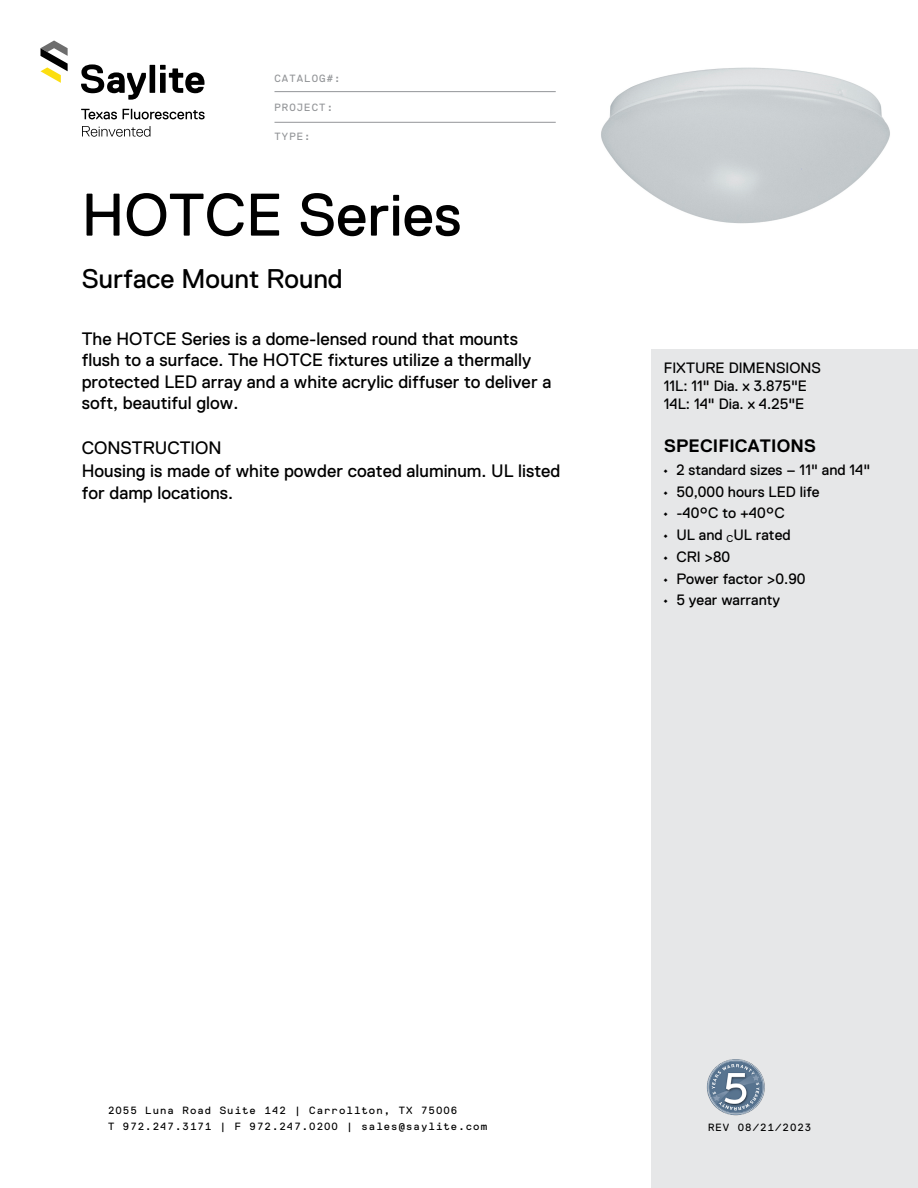
<style>
.page{position:relative;width:918px;height:1188px;background:#fff}
.page>*{position:absolute;margin:0;border:0;box-sizing:border-box;transform-origin:0 0}
.t1{font:60px "Replica Std";color:#000}
.t2{font:27px "Replica Std";color:#000}
.t3{font:18px/21.6px "Replica Std";color:#000}
.t4{font:700 18px "Replica Std";letter-spacing:.01em;color:#000}
.t5{font:15px/18px "Replica Std";color:#000}
.t6{font:10.5px/16.5px "Replica Mono Std";letter-spacing:.1em;color:#000}
.t7{font:10.5px "Replica Mono Std";letter-spacing:.1em;color:#939598}
</style>
<div class="page">
<svg style="left:81px;top:64px;width:124px;height:36px"></svg>
<svg style="left:40px;top:40px;width:28px;height:43px"></svg>
<svg style="left:81px;top:109px;width:36px;height:10px"></svg>
<svg style="left:123px;top:109px;width:82px;height:10px"></svg>
<svg style="left:82px;top:126px;width:68px;height:11px"></svg>
<hr style="left:274px;top:122px;width:282px;height:1px;background:#939598">
<hr style="left:274px;top:91px;width:282px;height:1px;background:#939598">
<div style="left:651px;top:350px;width:267px;height:838px;background:#e6e7e8"></div>
<img style="left:706px;top:1059px;width:59px;height:56px">
<img style="left:601px;top:67px;width:289px;height:157px">
<p class="t7" style="left:274px;top:72px;width:68px">CATALOG#:</p>
<p class="t7" style="left:274px;top:102px;width:60px">PROJECT:</p>
<p class="t7" style="left:274px;top:130px;width:38px">TYPE:</p>
<h1 class="t1" style="left:82px;top:182px;width:381px">HOTCE Series</h1>
<h2 class="t2" style="left:82px;top:264px;width:263px">Surface Mount Round</h2>
<p class="t3" style="left:82px;top:328px;width:471px">The HOTCE Series is a dome-lensed round that mounts flush to a surface. The HOTCE fixtures utilize a thermally protected LED array and a white acrylic diffuser to deliver a soft, beautiful glow.</p>
<p class="t3" style="left:82px;top:437px;width:480px;line-height:22.5px">CONSTRUCTION<br>Housing is made of white powder coated aluminum. UL listed for damp locations.</p>
<p class="t5" style="left:664px;top:359px;width:159px">FIXTURE DIMENSIONS<br>11L: 11" Dia. x 3.875"E<br>14L: 14" Dia. x 4.25"E</p>
<p class="t4" style="left:664px;top:436px;width:154px">SPECIFICATIONS</p>
<p class="t5" style="left:663px;top:461px;width:209px">• 2 standard sizes – 11" and 14"</p>
<p class="t5" style="left:663px;top:483px;width:158px">• 50,000 hours LED life</p>
<p class="t5" style="left:663px;top:504px;width:124px">• -40°C to +40°C</p>
<p class="t5" style="left:663px;top:526px;width:129px">• UL and <sub>C</sub>UL rated</p>
<p class="t5" style="left:663px;top:548px;width:69px">• CRI &gt;80</p>
<p class="t5" style="left:663px;top:570px;width:144px">• Power factor &gt;0.90</p>
<p class="t5" style="left:663px;top:591px;width:119px">• 5 year warranty</p>
<p class="t6" style="left:108px;top:1102px;width:381px">2055 Luna Road Suite 142 | Carrollton, TX 75006<br>T 972.247.3171 | F 972.247.0200 | sales@saylite.com</p>
<p class="t6" style="left:708px;top:1119px;width:105px">REV 08/21/2023</p>
</div>
